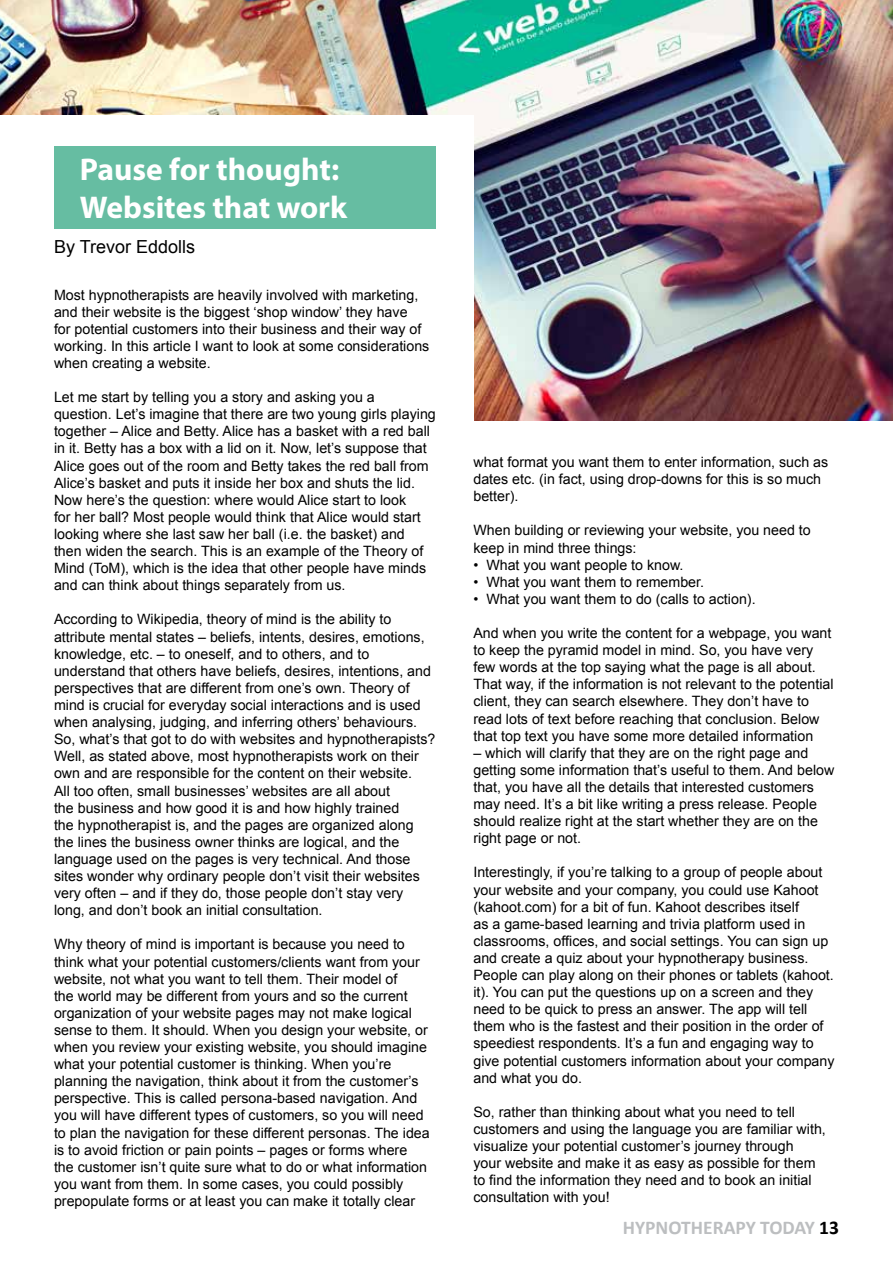
<style>
.page{position:relative;width:893px;height:1263px;background:#fff}
.page>*{position:absolute;margin:0;border:0;box-sizing:border-box;transform-origin:0 0}
.t1{font:700 31.5px/37.8px "Myriad Pro";color:#fff}
.t2{font:700 19.5px "Calibri";color:#bcbec0}
.t3{font:18px "Arial";color:#000}
.t4{font:14.25px/17.1px "Arial";color:#000}
.s1{color:#000}
</style>
<div class="page">
<img style="left:0;top:0;width:893px;height:421px">
<div style="left:0;top:116px;width:473px;height:1091px;background:#fff"></div>
<div style="left:54px;top:147px;width:382px;height:82px;background:#66bda2"></div>
<h1 class="t1" style="left:80px;top:149px;width:269px">Pause for thought:<br>Websites that work</h1>
<p class="t3" style="left:54px;top:235px;width:143px">By Trevor Eddolls</p>
<p class="t4" style="left:54px;top:286px;width:377px">Most hypnotherapists are heavily involved with marketing, and their website is the biggest ‘shop window’ they have<br>for potential customers into their business and their way of working. In this article I want to look at some considerations when creating a website.</p>
<p class="t4" style="left:54px;top:389px;width:383px">Let me start by telling you a story and asking you a question. Let’s imagine that there are two young girls playing together – Alice and Betty. Alice has a basket with a red ball in it. Betty has a box with a lid on it. Now, let’s suppose that Alice goes out of the room and Betty takes the red ball from Alice’s basket and puts it inside her box and shuts the lid.<br>Now here’s the question: where would Alice start to look<br>for her ball? Most people would think that Alice would start looking where she last saw her ball (i.e. the basket) and then widen the search. This is an example of the Theory of Mind (ToM), which is the idea that other people have minds and can think about things separately from us.</p>
<p class="t4" style="left:54px;top:611px;width:383px">According to Wikipedia, theory of mind is the ability to attribute mental states – beliefs, intents, desires, emotions, knowledge, etc. – to oneself, and to others, and to understand that others have beliefs, desires, intentions, and perspectives that are different from one’s own. Theory of mind is crucial for everyday social interactions and is used when analysing, judging, and inferring others’ behaviours.<br>So, what’s that got to do with websites and hypnotherapists?<br>Well, as stated above, most hypnotherapists work on their own and are responsible for the content on their website.<br>All too often, small businesses’ websites are all about<br>the business and how good it is and how highly trained<br>the hypnotherapist is, and the pages are organized along the lines the business owner thinks are logical, and the language used on the pages is very technical. And those sites wonder why ordinary people don’t visit their websites very often – and if they do, those people don’t stay very long, and don’t book an initial consultation.</p>
<p class="t4" style="left:54px;top:936px;width:377px">Why theory of mind is important is because you need to think what your potential customers/clients want from your website, not what you want to tell them. Their model of<br>the world may be different from yours and so the current organization of your website pages may not make logical sense to them. It should. When you design your website, or when you review your existing website, you should imagine what your potential customer is thinking. When you’re planning the navigation, think about it from the customer’s perspective. This is called persona-based navigation. And you will have different types of customers, so you will need to plan the navigation for these different personas. The idea is to avoid friction or pain points – pages or forms where the customer isn’t quite sure what to do or what information you want from them. In some cases, you could possibly prepopulate forms or at least you can make it totally clear</p>
<p class="t4" style="left:473px;top:454px;width:356px">what format you want them to enter information, such as dates etc. (in fact, using drop-downs for this is so much better).</p>
<p class="t4" style="left:473px;top:522px;width:339px">When building or reviewing your website, you need to keep in mind three things:</p>
<p class="t4" style="left:473px;top:556px;width:212px">• What you want people to know.</p>
<p class="t4" style="left:473px;top:573px;width:232px">• What you want them to remember.</p>
<p class="t4" style="left:473px;top:590px;width:284px">• What you want them to do (calls to action).</p>
<p class="t4" style="left:473px;top:625px;width:362px">And when you write the content for a webpage, you want to keep the pyramid model in mind. So, you have very few words at the top saying what the page is all about.<br>That way, if the information is not relevant to the potential client, they can search elsewhere. They don’t have to read lots of text before reaching that conclusion. Below that top text you have some more detailed information</p>
<p class="t4" style="left:473px;top:744px;width:362px">– which will clarify that they are on the right page and getting some information that’s useful to them. And below that, you have all the details that interested customers may need. It’s a bit like writing a press release. People should realize right at the start whether they are on the right page or not.</p>
<p class="t4" style="left:473px;top:864px;width:363px">Interestingly, if you’re talking to a group of people about your website and your company, you could use Kahoot (kahoot.com) for a bit of fun. Kahoot describes itself<br>as a game-based learning and trivia platform used in classrooms, offices, and social settings. You can sign up and create a quiz about your hypnotherapy business.<br>People can play along on their phones or tablets (kahoot. it). You can put the questions up on a screen and they need to be quick to press an answer. The app will tell them who is the fastest and their position in the order of speediest respondents. It’s a fun and engaging way to give potential customers information about your company and what you do.</p>
<p class="t4" style="left:473px;top:1103px;width:354px">So, rather than thinking about what you need to tell customers and using the language you are familiar with, visualize your potential customer’s journey through<br>your website and make it as easy as possible for them to find the information they need and to book an initial consultation with you!</p>
<h2 class="t2" style="left:623px;top:1215px;width:218px">HYPNOTHERAPY TODAY <span class="s1">13</span></h2>
</div>
